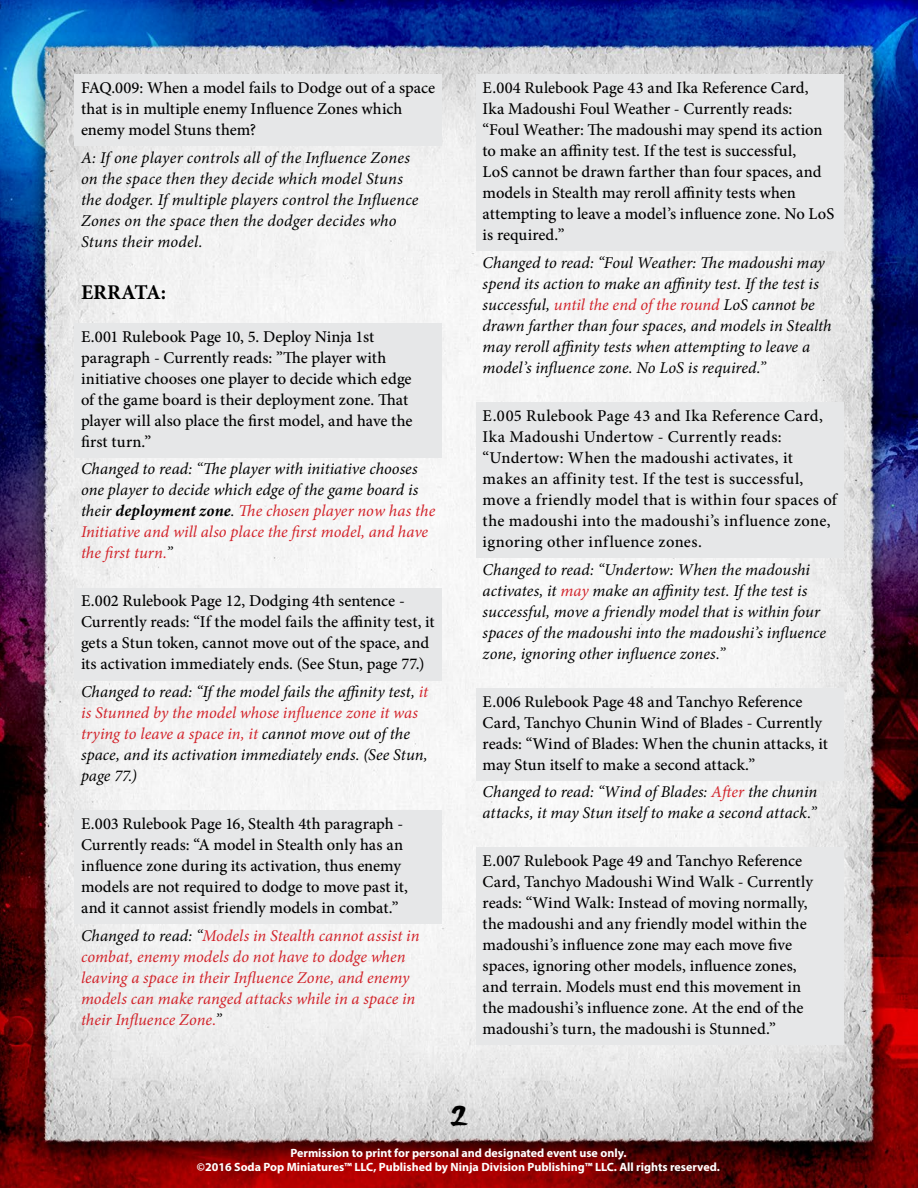
<style>
.page{position:relative;width:918px;height:1188px;background:#fff}
.page>*{position:absolute;margin:0;border:0;box-sizing:border-box;transform-origin:0 0}
.t1{font:700 31.5px "DIST Inking";color:#000}
.t2{font:700 21px "Minion Pro";color:#000}
.t3{font:500 16.5px/21px "Minion Pro";letter-spacing:.005em;color:#000}
.t4{font:italic 16.5px/21px "Minion Pro";letter-spacing:.005em;color:#000}
.t5{font:italic 16.5px/21px "Minion Pro";color:#d2232a}
.t6{font:700 12px/14.4px "Myriad Pro";color:#fff;text-align:center}
.s1{font-weight:700}
.s2{color:#d2232a}
.s3{color:#000}
</style>
<div class="page">
<img style="left:0;top:0;width:918px;height:1188px">
<div style="left:74px;top:74px;width:368px;height:72px;background:#e6e7e8"></div>
<div style="left:74px;top:323px;width:368px;height:135px;background:#e6e7e8"></div>
<div style="left:74px;top:588px;width:368px;height:93px;background:#e6e7e8"></div>
<div style="left:74px;top:810px;width:368px;height:114px;background:#e6e7e8"></div>
<div style="left:476px;top:74px;width:368px;height:177px;background:#e6e7e8"></div>
<div style="left:476px;top:402px;width:368px;height:156px;background:#e6e7e8"></div>
<div style="left:476px;top:688px;width:368px;height:93px;background:#e6e7e8"></div>
<div style="left:476px;top:848px;width:368px;height:198px;background:#e6e7e8"></div>
<p class="t3" style="left:81px;top:77px;width:356px">FAQ.009: When a model fails to Dodge out of a space that is in multiple enemy Influence Zones which enemy model Stuns them?</p>
<p class="t4" style="left:81px;top:147px;width:339px">A: If one player controls all of the Influence Zones on the space then they decide which model Stuns the dodger. If multiple players control the Influence Zones on the space then the dodger decides who Stuns their model.</p>
<p class="t2" style="left:81px;top:277px;width:87px">ERRATA:</p>
<p class="t3" style="left:81px;top:326px;width:333px">E.001 Rulebook Page 10, 5. Deploy Ninja 1st paragraph - Currently reads: ”The player with initiative chooses one player to decide which edge of the game board is their deployment zone. That player will also place the first model, and have the first turn.”</p>
<p class="t4" style="left:81px;top:459px;width:356px">Changed to read: “The player with initiative chooses one player to decide which edge of the game board is their <span class="s1">deployment zone</span>. <span class="s2">The chosen player now has the Initiative and will also place the first model, and have the first turn.</span>”</p>
<p class="t3" style="left:81px;top:591px;width:355px">E.002 Rulebook Page 12, Dodging 4th sentence - Currently reads: “If the model fails the affinity test, it gets a Stun token, cannot move out of the space, and its activation immediately ends. (See Stun, page 77.)</p>
<p class="t4" style="left:81px;top:681px;width:349px">Changed to read: “If the model fails the affinity test, <span class="s2">it is Stunned by the model whose influence zone it was trying to leave a space in, it</span> cannot move out of the space, and its activation immediately ends. (See Stun, page 77.)</p>
<p class="t3" style="left:81px;top:813px;width:328px">E.003 Rulebook Page 16, Stealth 4th paragraph - Currently reads: “A model in Stealth only has an influence zone during its activation, thus enemy models are not required to dodge to move past it, and it cannot assist friendly models in combat.”</p>
<p class="t5" style="left:81px;top:925px;width:340px"><span class="s3">Changed to read: “</span>Models in Stealth cannot assist in combat, enemy models do not have to dodge when leaving a space in their Influence Zone, and enemy models can make ranged attacks while in a space in their Influence Zone.<span class="s3">”</span></p>
<p class="t3" style="left:483px;top:77px;width:353px">E.004 Rulebook Page 43 and Ika Reference Card, Ika Madoushi Foul Weather - Currently reads:<br>“Foul Weather: The madoushi may spend its action to make an affinity test. If the test is successful,<br>LoS cannot be drawn farther than four spaces, and models in Stealth may reroll affinity tests when attempting to leave a model’s influence zone. No LoS is required.”</p>
<p class="t4" style="left:483px;top:252px;width:351px">Changed to read: “Foul Weather: The madoushi may spend its action to make an affinity test. If the test is successful, <span class="s2">until the end of the round</span> LoS cannot be drawn farther than four spaces, and models in Stealth may reroll affinity tests when attempting to leave a model’s influence zone. No LoS is required.”</p>
<p class="t3" style="left:483px;top:405px;width:356px">E.005 Rulebook Page 43 and Ika Reference Card, Ika Madoushi Undertow - Currently reads: “Undertow: When the madoushi activates, it makes an affinity test. If the test is successful, move a friendly model that is within four spaces of the madoushi into the madoushi’s influence zone, ignoring other influence zones.</p>
<p class="t4" style="left:483px;top:559px;width:345px">Changed to read: “Undertow: When the madoushi activates, it <span class="s2">may</span> make an affinity test. If the test is successful, move a friendly model that is within four spaces of the madoushi into the madoushi’s influence zone, ignoring other influence zones.”</p>
<p class="t3" style="left:483px;top:691px;width:347px">E.006 Rulebook Page 48 and Tanchyo Reference Card, Tanchyo Chunin Wind of Blades - Currently reads: “Wind of Blades: When the chunin attacks, it may Stun itself to make a second attack.”</p>
<p class="t4" style="left:483px;top:782px;width:336px">Changed to read: “Wind of Blades: <span class="s2">After</span> the chunin attacks, it may Stun itself to make a second attack.”</p>
<p class="t3" style="left:483px;top:851px;width:332px">E.007 Rulebook Page 49 and Tanchyo Reference Card, Tanchyo Madoushi Wind Walk - Currently reads: “Wind Walk: Instead of moving normally, the madoushi and any friendly model within the madoushi’s influence zone may each move five spaces, ignoring other models, influence zones, and terrain. Models must end this movement in the madoushi’s influence zone. At the end of the madoushi’s turn, the madoushi is Stunned.”</p>
<h1 class="t1" style="left:451px;top:1095px;width:17px">2</h1>
<p class="t6" style="left:197px;top:1145px;width:525px">Permission to print for personal and designated event use only.<br>©2016 Soda Pop Miniatures™ LLC, Published by Ninja Division Publishing™ LLC. All rights reserved.</p>
</div>
